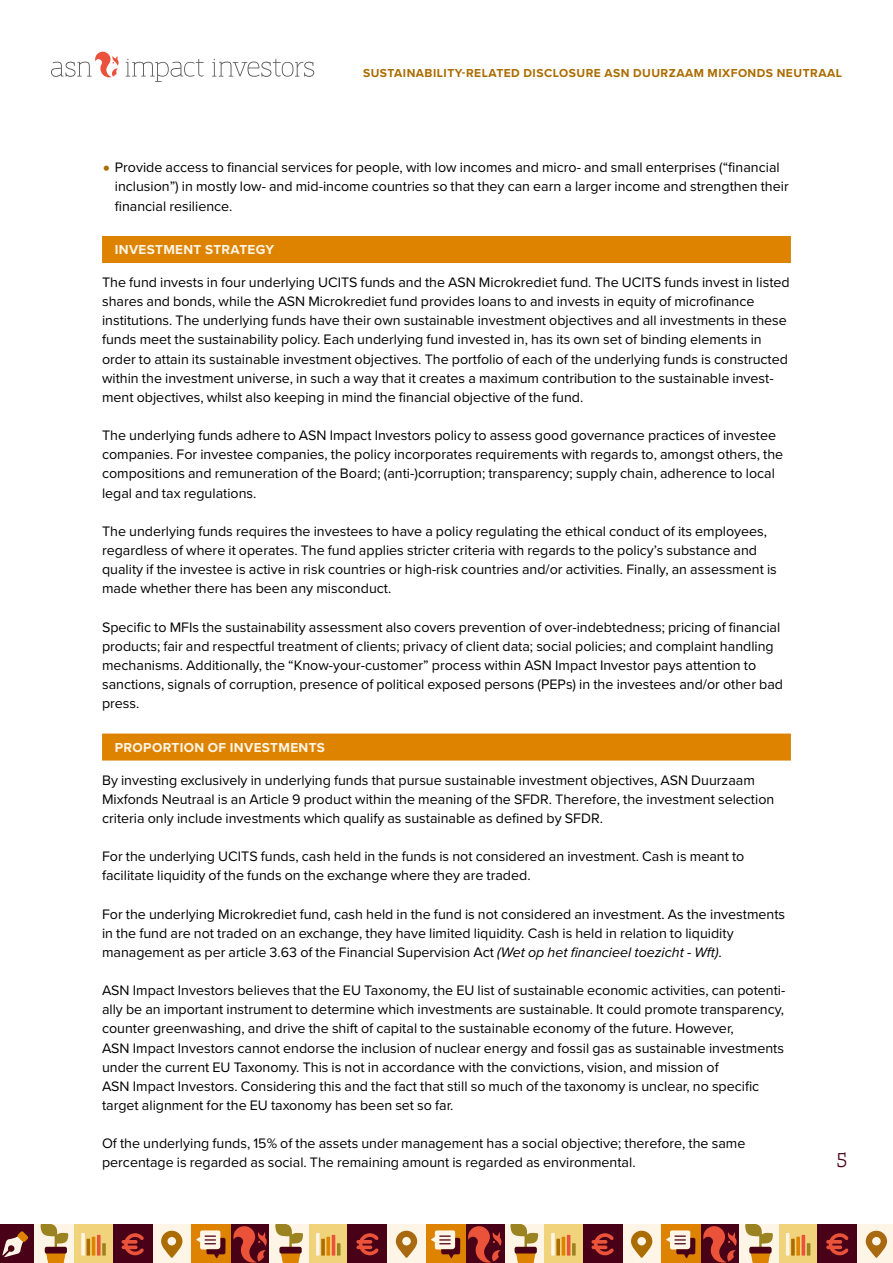
<style>
.page{position:relative;width:893px;height:1263px;background:#fff}
.page>*{position:absolute;margin:0;border:0;box-sizing:border-box;transform-origin:0 0}
.t1{font:600 21px "ASN Bank Slab";color:#480116}
.t2{font:14.25px/19.2px "Proxima Nova";color:#000}
.t3{font:700 13.5px "Proxima Nova";letter-spacing:.025em;color:#fff5e6}
.t4{font:700 12px "Proxima Nova";letter-spacing:.04em;color:#ab6c00}
.s1{font-size:24px;color:#ab6c00}
.s2{font-style:italic}
</style>
<div class="page">
<div style="left:700px;top:1225px;width:39px;height:38px;background:#480116"></div>
<svg style="left:703px;top:1226px;width:34px;height:37px"></svg>
<div style="left:466px;top:1225px;width:39px;height:38px;background:#480116"></div>
<div style="left:544px;top:1225px;width:39px;height:38px;background:#f1d37b"></div>
<svg style="left:551px;top:1233px;width:4px;height:22px"></svg>
<svg style="left:556px;top:1239px;width:4px;height:16px"></svg>
<hr style="left:562px;top:1237px;width:3px;height:18px;background:#dd8300">
<hr style="left:567px;top:1235px;width:3px;height:20px;background:#ea5239">
<svg style="left:572px;top:1243px;width:4px;height:12px"></svg>
<div style="left:622px;top:1225px;width:39px;height:38px;background:#fff5e6"></div>
<svg style="left:631px;top:1231px;width:21px;height:27px"></svg>
<div style="left:505px;top:1225px;width:39px;height:38px;background:#fff5e6"></div>
<svg style="left:510px;top:1225px;width:28px;height:38px"></svg>
<div style="left:583px;top:1225px;width:39px;height:38px;background:#480116"></div>
<svg style="left:591px;top:1233px;width:23px;height:22px"></svg>
<div style="left:661px;top:1225px;width:39px;height:38px;background:#dd8300"></div>
<svg style="left:666px;top:1230px;width:29px;height:28px"></svg>
<div style="left:779px;top:1225px;width:39px;height:38px;background:#f1d37b"></div>
<hr style="left:786px;top:1233px;width:3px;height:22px;background:#fff5e6">
<svg style="left:791px;top:1239px;width:4px;height:16px"></svg>
<svg style="left:796px;top:1237px;width:4px;height:18px"></svg>
<hr style="left:802px;top:1235px;width:3px;height:20px;background:#ea5239">
<svg style="left:807px;top:1243px;width:3px;height:12px"></svg>
<div style="left:857px;top:1225px;width:36px;height:38px;background:#fff5e6"></div>
<svg style="left:866px;top:1231px;width:21px;height:27px"></svg>
<div style="left:739px;top:1225px;width:40px;height:38px;background:#fff5e6"></div>
<svg style="left:745px;top:1225px;width:28px;height:38px"></svg>
<div style="left:818px;top:1225px;width:39px;height:38px;background:#480116"></div>
<svg style="left:826px;top:1233px;width:22px;height:22px"></svg>
<svg style="left:212px;top:59px;width:102px;height:18px"></svg>
<svg style="left:51px;top:52px;width:68px;height:25px"></svg>
<svg style="left:126px;top:59px;width:78px;height:23px"></svg>
<div style="left:230px;top:1225px;width:40px;height:38px;background:#480116"></div>
<svg style="left:233px;top:1226px;width:34px;height:37px"></svg>
<div style="left:0;top:1225px;width:35px;height:38px;background:#480116"></div>
<svg style="left:2px;top:1231px;width:26px;height:26px"></svg>
<div style="left:74px;top:1225px;width:39px;height:38px;background:#f1d37b"></div>
<svg style="left:81px;top:1233px;width:4px;height:22px"></svg>
<hr style="left:87px;top:1239px;width:3px;height:16px;background:#ab6c00">
<hr style="left:92px;top:1237px;width:3px;height:18px;background:#dd8300">
<svg style="left:97px;top:1235px;width:4px;height:20px"></svg>
<svg style="left:102px;top:1243px;width:4px;height:12px"></svg>
<div style="left:152px;top:1225px;width:39px;height:38px;background:#fff5e6"></div>
<svg style="left:161px;top:1231px;width:21px;height:27px"></svg>
<div style="left:35px;top:1225px;width:39px;height:38px;background:#fff5e6"></div>
<svg style="left:41px;top:1225px;width:27px;height:38px"></svg>
<div style="left:113px;top:1225px;width:39px;height:38px;background:#480116"></div>
<svg style="left:122px;top:1233px;width:22px;height:22px"></svg>
<div style="left:191px;top:1225px;width:39px;height:38px;background:#dd8300"></div>
<svg style="left:196px;top:1230px;width:29px;height:28px"></svg>
<div style="left:465px;top:1225px;width:39px;height:38px;background:#480116"></div>
<svg style="left:468px;top:1226px;width:33px;height:37px"></svg>
<div style="left:309px;top:1225px;width:39px;height:38px;background:#f1d37b"></div>
<svg style="left:316px;top:1233px;width:4px;height:22px"></svg>
<svg style="left:321px;top:1239px;width:4px;height:16px"></svg>
<svg style="left:326px;top:1237px;width:4px;height:18px"></svg>
<hr style="left:332px;top:1235px;width:3px;height:20px;background:#ea5239">
<svg style="left:337px;top:1243px;width:3px;height:12px"></svg>
<div style="left:387px;top:1225px;width:39px;height:38px;background:#fff5e6"></div>
<svg style="left:396px;top:1231px;width:21px;height:27px"></svg>
<div style="left:270px;top:1225px;width:39px;height:38px;background:#fff5e6"></div>
<svg style="left:275px;top:1225px;width:28px;height:38px"></svg>
<div style="left:348px;top:1225px;width:39px;height:38px;background:#480116"></div>
<svg style="left:356px;top:1233px;width:23px;height:22px"></svg>
<div style="left:426px;top:1225px;width:39px;height:38px;background:#dd8300"></div>
<svg style="left:431px;top:1230px;width:29px;height:28px"></svg>
<div style="left:102px;top:236px;width:689px;height:27px;background:#dd8300"></div>
<div style="left:102px;top:733px;width:689px;height:27px;background:#dd8300"></div>
<p class="t4" style="left:363px;top:64px;width:480px">SUSTAINABILITY-RELATED DISCLOSURE ASN DUURZAAM MIXFONDS NEUTRAAL</p>
<p class="t2" style="left:115px;top:157px;width:675px;text-indent:-13px"><span class="s1">•</span> Provide access to financial services for people, with low incomes and micro- and small enterprises (“financial inclusion”) in mostly low- and mid-income countries so that they can earn a larger income and strengthen their financial resilience.</p>
<p class="t3" style="left:115px;top:240px;width:161px">INVESTMENT STRATEGY</p>
<p class="t2" style="left:102px;top:272px;width:689px">The fund invests in four underlying UCITS funds and the ASN Microkrediet fund. The UCITS funds invest in listed shares and bonds, while the ASN Microkrediet fund provides loans to and invests in equity of microfinance institutions. The underlying funds have their own sustainable investment objectives and all investments in these funds meet the sustainability policy. Each underlying fund invested in, has its own set of binding elements in order to attain its sustainable investment objectives. The portfolio of each of the underlying funds is constructed within the investment universe, in such a way that it creates a maximum contribution to the sustainable invest&shy;ment objectives, whilst also keeping in mind the financial objective of the fund.</p>
<p class="t2" style="left:102px;top:425px;width:683px">The underlying funds adhere to ASN Impact Investors policy to assess good governance practices of investee companies. For investee companies, the policy incorporates requirements with regards to, amongst others, the compositions and remuneration of the Board; (anti-)corruption; transparency; supply chain, adherence to local legal and tax regulations.</p>
<p class="t2" style="left:102px;top:521px;width:676px">The underlying funds requires the investees to have a policy regulating the ethical conduct of its employees, regardless of where it operates. The fund applies stricter criteria with regards to the policy’s substance and quality if the investee is active in risk countries or high-risk countries and/or activities. Finally, an assessment is made whether there has been any misconduct.</p>
<p class="t2" style="left:102px;top:616px;width:682px">Specific to MFIs the sustainability assessment also covers prevention of over-indebtedness; pricing of financial products; fair and respectful treatment of clients; privacy of client data; social policies; and complaint handling mechanisms. Additionally, the “Know-your-customer” process within ASN Impact Investor pays attention to sanctions, signals of corruption, presence of political exposed persons (PEPs) in the investees and/or other bad press.</p>
<p class="t3" style="left:115px;top:737px;width:212px">PROPORTION OF INVESTMENTS</p>
<p class="t2" style="left:102px;top:770px;width:674px">By investing exclusively in underlying funds that pursue sustainable investment objectives, ASN Duurzaam<br>Mixfonds Neutraal is an Article 9 product within the meaning of the SFDR. Therefore, the investment selection criteria only include investments which qualify as sustainable as defined by SFDR.</p>
<p class="t2" style="left:102px;top:846px;width:644px">For the underlying UCITS funds, cash held in the funds is not considered an investment. Cash is meant to facilitate liquidity of the funds on the exchange where they are traded.</p>
<p class="t2" style="left:102px;top:903px;width:685px">For the underlying Microkrediet fund, cash held in the fund is not considered an investment. As the investments in the fund are not traded on an exchange, they have limited liquidity. Cash is held in relation to liquidity management as per article 3.63 of the Financial Supervision Act <span class="s2">(Wet op het financieel toezicht - Wft)</span>.</p>
<p class="t2" style="left:102px;top:980px;width:685px">ASN Impact Investors believes that the EU Taxonomy, the EU list of sustainable economic activities, can potenti&shy;ally be an important instrument to determine which investments are sustainable. It could promote transparency, counter greenwashing, and drive the shift of capital to the sustainable economy of the future. However,<br>ASN Impact Investors cannot endorse the inclusion of nuclear energy and fossil gas as sustainable investments under the current EU Taxonomy. This is not in accordance with the convictions, vision, and mission of<br>ASN Impact Investors. Considering this and the fact that still so much of the taxonomy is unclear, no specific target alignment for the EU taxonomy has been set so far.</p>
<p class="t2" style="left:102px;top:1133px;width:645px">Of the underlying funds, 15% of the assets under management has a social objective; therefore, the same percentage is regarded as social. The remaining amount is regarded as environmental.</p>
<h1 class="t1" style="left:837px;top:1145px;width:12px">5</h1>
</div>
